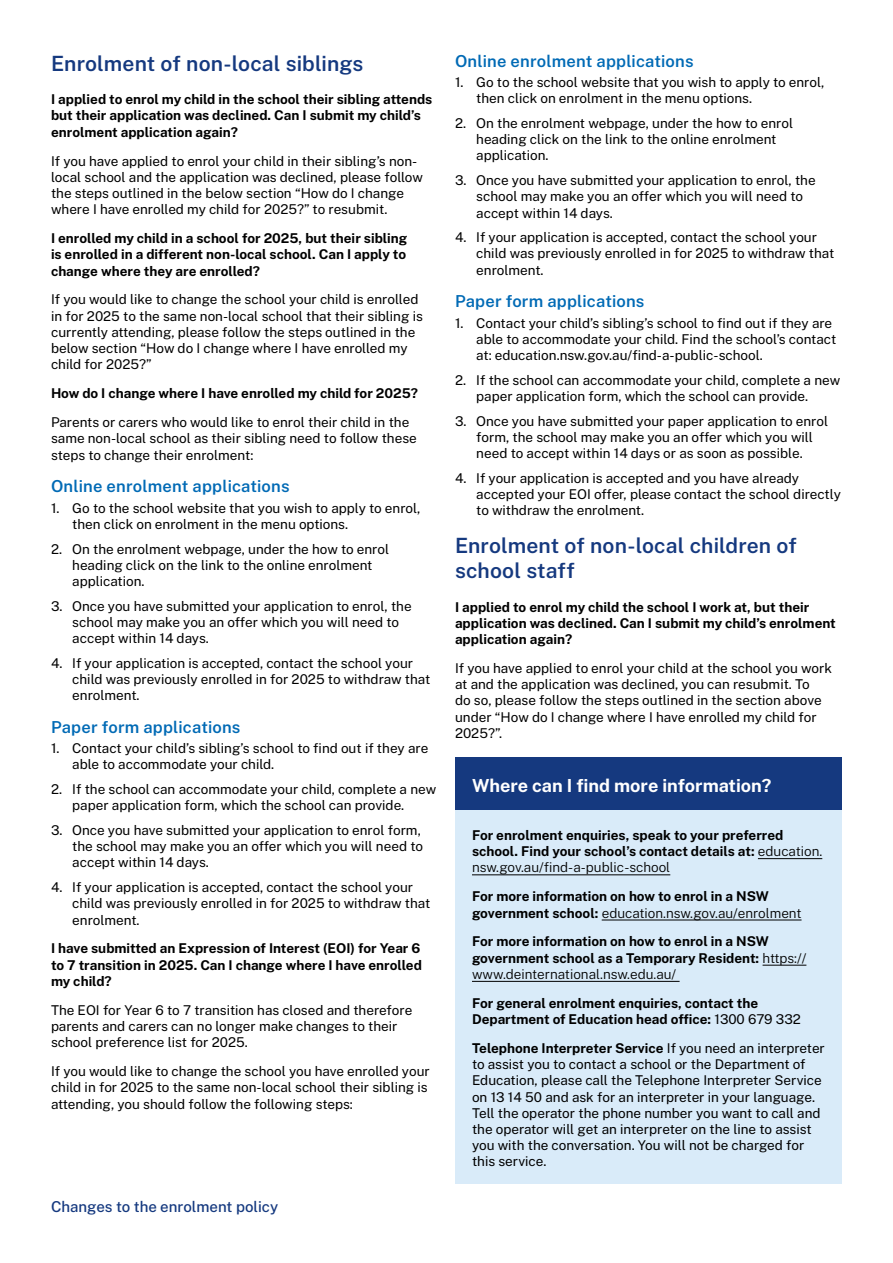
<style>
.page{position:relative;width:893px;height:1263px;background:#fff}
.page>*{position:absolute;margin:0;border:0;box-sizing:border-box;transform-origin:0 0}
.Heading_3{font:600 21px/25.2px "Public Sans";letter-spacing:.005em;color:#15397f}
.Body{font:700 18px "Public Sans";color:#fff}
.Heading_4{font:600 16.5px "Public Sans";letter-spacing:.01em;color:#006ab5}
.Footnote{font:500 15px "Public Sans";color:#15397f}
.Body_Indent_2{font:13.5px/16.2px "Public Sans";color:#000}
.Body-2{font:13.5px/16.2px "Public Sans";color:#000}
.Body-3{font:700 13.5px/16.2px "Public Sans";color:#000}
.s1{font-weight:300}
.s2{font-weight:400}
.s3{font-weight:700}
</style>
<div class="page">
<div style="left:455px;top:758px;width:387px;height:52px;background:#15397f"></div>
<div style="left:455px;top:810px;width:387px;height:373px;background:#d9ebf9"></div>
<hr style="left:758px;top:858px;width:64px;height:1px;background:#000">
<hr style="left:472px;top:874px;width:198px;height:1px;background:#000">
<hr style="left:602px;top:920px;width:199px;height:1px;background:#000">
<hr style="left:763px;top:965px;width:43px;height:1px;background:#000">
<hr style="left:472px;top:981px;width:208px;height:1px;background:#000">
<h3 class="Heading_3" style="left:51px;top:50px;width:314px">Enrolment of non-local siblings</h3>
<p class="Body-3" style="left:51px;top:90px;width:383px">I applied to enrol my child in the school their sibling attends but their application was declined. Can I submit my child’s enrolment application again?</p>
<p class="Body-2" style="left:51px;top:152px;width:374px">If you have applied to enrol your child in their sibling’s non&shy;local school and the application was declined, please follow the steps outlined in the below section “How do I change where I have enrolled my child for 2025?” to resubmit.</p>
<p class="Body-3" style="left:51px;top:229px;width:358px;text-align:justify">I enrolled my child in a school for 2025, but their sibling is enrolled in a different non-local school. Can I apply to change where they are enrolled?</p>
<p class="Body-2" style="left:51px;top:291px;width:373px">If you would like to change the school your child is enrolled in for 2025 to the same non-local school that their sibling is currently attending, please follow the steps outlined in the below section “How do I change where I have enrolled my child for 2025?”</p>
<p class="Body-3" style="left:51px;top:384px;width:369px">How do I change where I have enrolled my child for 2025?</p>
<p class="Body-2" style="left:51px;top:414px;width:367px">Parents or carers who would like to enrol their child in the same non-local school as their sibling need to follow these steps to change their enrolment:</p>
<h4 class="Heading_4" style="left:51px;top:474px;width:240px">Online enrolment applications</h4>
<p class="Body_Indent_2" style="left:72px;top:499px;width:350px;text-indent:-21px">1. Go to the school website that you wish to apply to enrol, then click on enrolment in the menu options.</p>
<p class="Body_Indent_2" style="left:72px;top:540px;width:318px;text-indent:-21px">2. On the enrolment webpage, under the how to enrol heading click on the link to the online enrolment application.</p>
<p class="Body_Indent_2" style="left:72px;top:597px;width:341px;text-indent:-21px">3. Once you have submitted your application to enrol, the school may make you an offer which you will need to accept within 14 days.</p>
<p class="Body_Indent_2" style="left:72px;top:654px;width:359px;text-indent:-21px">4. If your application is accepted, contact the school your child was previously enrolled in for 2025 to withdraw that enrolment.</p>
<h4 class="Heading_4" style="left:51px;top:715px;width:191px">Paper form applications</h4>
<p class="Body_Indent_2" style="left:72px;top:739px;width:357px;text-indent:-21px">1. Contact your child’s sibling’s school to find out if they are able to accommodate your child.</p>
<p class="Body_Indent_2" style="left:72px;top:780px;width:365px;text-indent:-21px">2. If the school can accommodate your child, complete a new paper application form, which the school can provide.</p>
<p class="Body_Indent_2" style="left:72px;top:821px;width:352px;text-indent:-21px">3. Once you have submitted your application to enrol form, the school may make you an offer which you will need to accept within 14 days.</p>
<p class="Body_Indent_2" style="left:72px;top:878px;width:359px;text-indent:-21px">4. If your application is accepted, contact the school your child was previously enrolled in for 2025 to withdraw that enrolment.</p>
<p class="Body-3" style="left:51px;top:939px;width:372px;text-align:justify">I have submitted an Expression of Interest (EOI) for Year 6 to 7 transition in 2025. Can I change where I have enrolled my child?</p>
<p class="Body-2" style="left:51px;top:1001px;width:363px">The EOI for Year 6 to 7 transition has closed and therefore parents and carers can no longer make changes to their school preference list for 2025.</p>
<p class="Body-2" style="left:51px;top:1062px;width:380px">If you would like to change the school you have enrolled your child in for 2025 to the same non-local school their sibling is attending, you should follow the following steps:</p>
<p class="Footnote" style="left:51px;top:1196px;width:229px">Changes to the enrolment policy</p>
<h4 class="Heading_4" style="left:455px;top:49px;width:240px">Online enrolment applications</h4>
<p class="Body_Indent_2" style="left:476px;top:73px;width:350px;text-indent:-21px">1. Go to the school website that you wish to apply to enrol, then click on enrolment in the menu options.</p>
<p class="Body_Indent_2" style="left:476px;top:114px;width:318px;text-indent:-21px">2. On the enrolment webpage, under the how to enrol heading click on the link to the online enrolment application.</p>
<p class="Body_Indent_2" style="left:476px;top:172px;width:341px;text-indent:-21px">3. Once you have submitted your application to enrol, the school may make you an offer which you will need to accept within 14 days.</p>
<p class="Body_Indent_2" style="left:476px;top:229px;width:359px;text-indent:-21px">4. If your application is accepted, contact the school your child was previously enrolled in for 2025 to withdraw that enrolment.</p>
<h4 class="Heading_4" style="left:455px;top:289px;width:191px">Paper form applications</h4>
<p class="Body_Indent_2" style="left:476px;top:314px;width:361px;text-indent:-21px">1. Contact your child’s sibling’s school to find out if they are able to accommodate your child. Find the school’s contact at: education.nsw.gov.au/find-a-public-school.</p>
<p class="Body_Indent_2" style="left:476px;top:371px;width:365px;text-indent:-21px">2. If the school can accommodate your child, complete a new paper application form, which the school can provide.</p>
<p class="Body_Indent_2" style="left:455px;top:412px;width:375px;text-align:center">3. Once you have submitted your paper application to enrol form, the school may make you an offer which you will<br>need to accept within 14 days or as soon as possible.</p>
<p class="Body_Indent_2" style="left:476px;top:469px;width:366px;text-indent:-21px">4. If your application is accepted and you have already accepted your EOI offer, please contact the school directly to withdraw the enrolment.</p>
<h3 class="Heading_3" style="left:455px;top:532px;width:343px">Enrolment of non-local children of school staff</h3>
<p class="Body-3" style="left:455px;top:598px;width:382px">I applied to enrol my child the school I work at, but their application was declined. Can I submit my child’s enrolment application again?</p>
<p class="Body-2" style="left:455px;top:659px;width:378px">If you have applied to enrol your child at the school you work at and the application was declined, you can resubmit. To<br>do so, please follow the steps outlined in the section above under “How do I change where I have enrolled my child for 2025?”.</p>
<p class="Body" style="left:472px;top:772px;width:301px">Where can I find more information?</p>
<p class="Body-3" style="left:472px;top:826px;width:352px">For enrolment enquiries, speak to your preferred school. Find your school’s contact details at: <span class="s1">education. nsw.gov.au/find-a-public-school</span></p>
<p class="Body-3" style="left:472px;top:887px;width:331px">For more information on how to enrol in a NSW government school: <span class="s1">education.nsw.gov.au/enrolment</span></p>
<p class="Body-3" style="left:472px;top:932px;width:336px">For more information on how to enrol in a NSW government school as a Temporary Resident: <span class="s1">https:// www.deinternational.nsw.edu.au/</span></p>
<p class="Body-3" style="left:472px;top:994px;width:330px">For general enrolment enquiries, contact the<br>Department of Education head office: <span class="s2">1300 679 332</span></p>
<p class="Body-2" style="left:472px;top:1039px;width:354px"><span class="s3">Telephone Interpreter Service</span> If you need an interpreter to assist you to contact a school or the Department of Education, please call the Telephone Interpreter Service on 13 14 50 and ask for an interpreter in your language.<br>Tell the operator the phone number you want to call and the operator will get an interpreter on the line to assist you with the conversation. You will not be charged for this service.</p>
</div>
